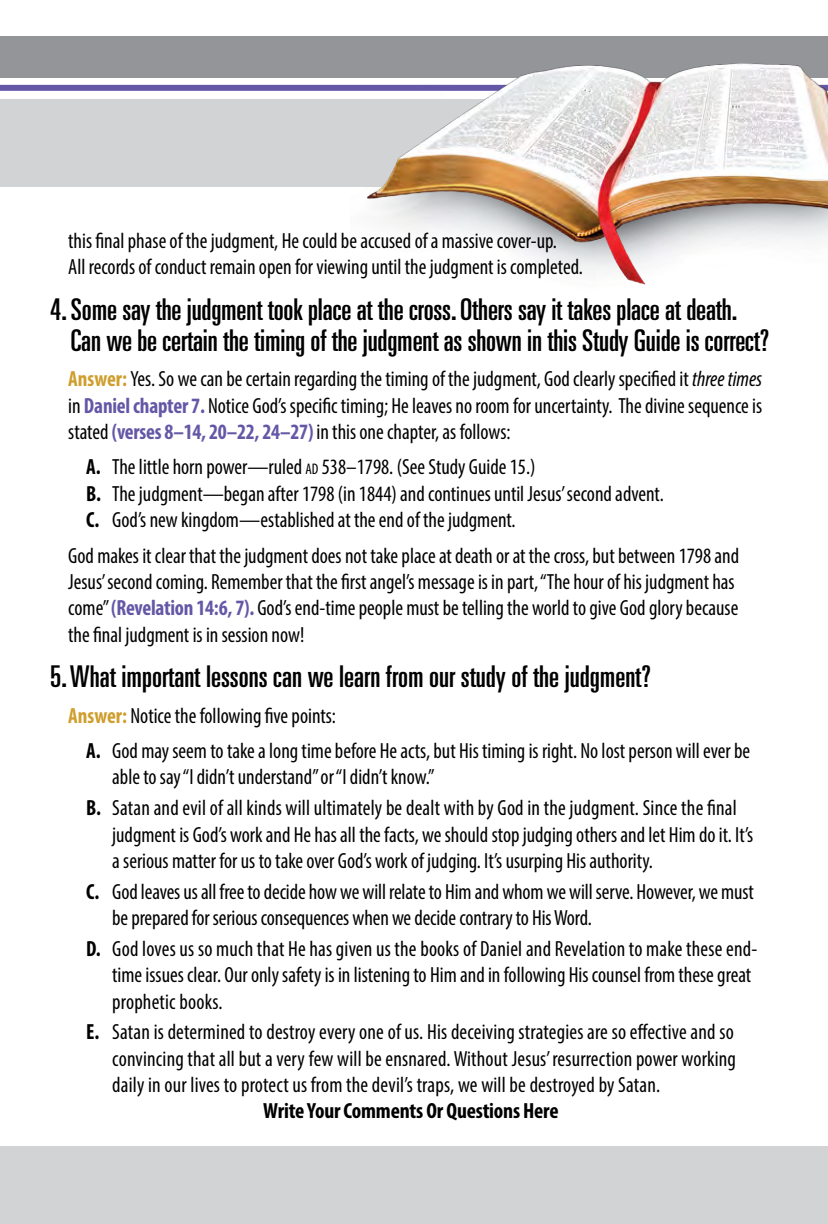
<style>
.page{position:relative;width:828px;height:1224px;background:#fff}
.page>*{position:absolute;margin:0;border:0;box-sizing:border-box;transform-origin:0 0}
.Extra_Questions{font:ultra-condensed 30px/31px "Univers";letter-spacing:-.005em;color:#000}
.Extra_Answers{font:condensed 22px/26.4px "Myriad Pro";color:#000;scale:.96 1}
.Your_Comment{font:700 condensed 22px "Myriad Pro";letter-spacing:-.01em;color:#000}
.s1{font-weight:700;color:#cf9e2d}
.s2{font-style:italic}
.s3{font-weight:700;color:#6458a6}
.s4{font-weight:700}
.s5{font-size:15.4px}
</style>
<div class="page">
<div style="left:0;top:99px;width:828px;height:88px;background:#d1d3d4"></div>
<div style="left:0;top:1146px;width:828px;height:78px;background:#d1d3d4"></div>
<div style="left:0;top:36px;width:828px;height:42px;background:#939598"></div>
<div style="left:0;top:85px;width:828px;height:6px;background:#6458a6"></div>
<img style="left:360px;top:64px;width:468px;height:221px">
<p class="Extra_Answers" style="left:68px;top:227px;width:538px">this final phase of the judgment, He could be accused of a massive cover-up.<br>All records of conduct remain open for viewing until the judgment is completed.</p>
<p class="Extra_Questions" style="left:71px;top:294px;width:700px;text-indent:-21px">4. Some say the judgment took place at the cross. Others say it takes place at death.<br>Can we be certain the timing of the judgment as shown in this Study Guide is correct?</p>
<p class="Extra_Answers" style="left:68px;top:365px;width:724px;text-align:justify"><span class="s1">Answer:</span> Yes. So we can be certain regarding the timing of the judgment, God clearly specified it <span class="s2">three times </span>in <span class="s3">Daniel chapter 7.</span> Notice God’s specific timing; He leaves no room for uncertainty. The divine sequence is stated <span class="s3">(verses 8–14, 20–22, 24–27)</span> in this one chapter, as follows:</p>
<p class="Extra_Answers" style="left:86px;top:454px;width:470px"><span class="s4">A.</span> The little horn power—ruled <span class="s5">ad</span> 538–1798. (See Study Guide 15.)</p>
<p class="Extra_Answers" style="left:86px;top:480px;width:603px"><span class="s4">B.</span> The judgment—began after 1798 (in 1844) and continues until Jesus’ second advent.</p>
<p class="Extra_Answers" style="left:86px;top:506px;width:449px"><span class="s4">C.</span> God’s new kingdom—established at the end of the judgment.</p>
<p class="Extra_Answers" style="left:68px;top:542px;width:700px">God makes it clear that the judgment does not take place at death or at the cross, but between 1798 and Jesus’ second coming. Remember that the first angel’s message is in part, “The hour of his judgment has come” <span class="s3">(Revelation 14:6, 7).</span> God’s end-time people must be telling the world to give God glory because the final judgment is in session now!</p>
<p class="Extra_Questions" style="left:50px;top:661px;width:602px">5. What important lessons can we learn from our study of the judgment?</p>
<p class="Extra_Answers" style="left:68px;top:702px;width:280px"><span class="s1">Answer:</span> Notice the following five points:</p>
<p class="Extra_Answers" style="left:112px;top:737px;width:666px;text-indent:-26px"><span class="s4">A.</span> God may seem to take a long time before He acts, but His timing is right. No lost person will ever be able to say “I didn’t understand” or “I didn’t know.”</p>
<p class="Extra_Answers" style="left:112px;top:794px;width:669px;text-indent:-26px"><span class="s4">B.</span> Satan and evil of all kinds will ultimately be dealt with by God in the judgment. Since the final judgment is God’s work and He has all the facts, we should stop judging others and let Him do it. It’s a serious matter for us to take over God’s work of judging. It’s usurping His authority.</p>
<p class="Extra_Answers" style="left:112px;top:878px;width:670px;text-indent:-26px"><span class="s4">C.</span> God leaves us all free to decide how we will relate to Him and whom we will serve. However, we must be prepared for serious consequences when we decide contrary to His Word.</p>
<p class="Extra_Answers" style="left:112px;top:935px;width:673px;text-indent:-26px"><span class="s4">D.</span> God loves us so much that He has given us the books of Daniel and Revelation to make these end&shy;time issues clear. Our only safety is in listening to Him and in following His counsel from these great prophetic books.</p>
<p class="Extra_Answers" style="left:112px;top:1019px;width:651px;text-align:justify;text-indent:-26px"><span class="s4">E.</span> Satan is determined to destroy every one of us. His deceiving strategies are so effective and so convincing that all but a very few will be ensnared. Without Jesus’ resurrection power working daily in our lives to protect us from the devil’s traps, we will be destroyed by Satan.</p>
<p class="Your_Comment" style="left:263px;top:1097px;width:297px">Write Your Comments Or Questions Here</p>
</div>
